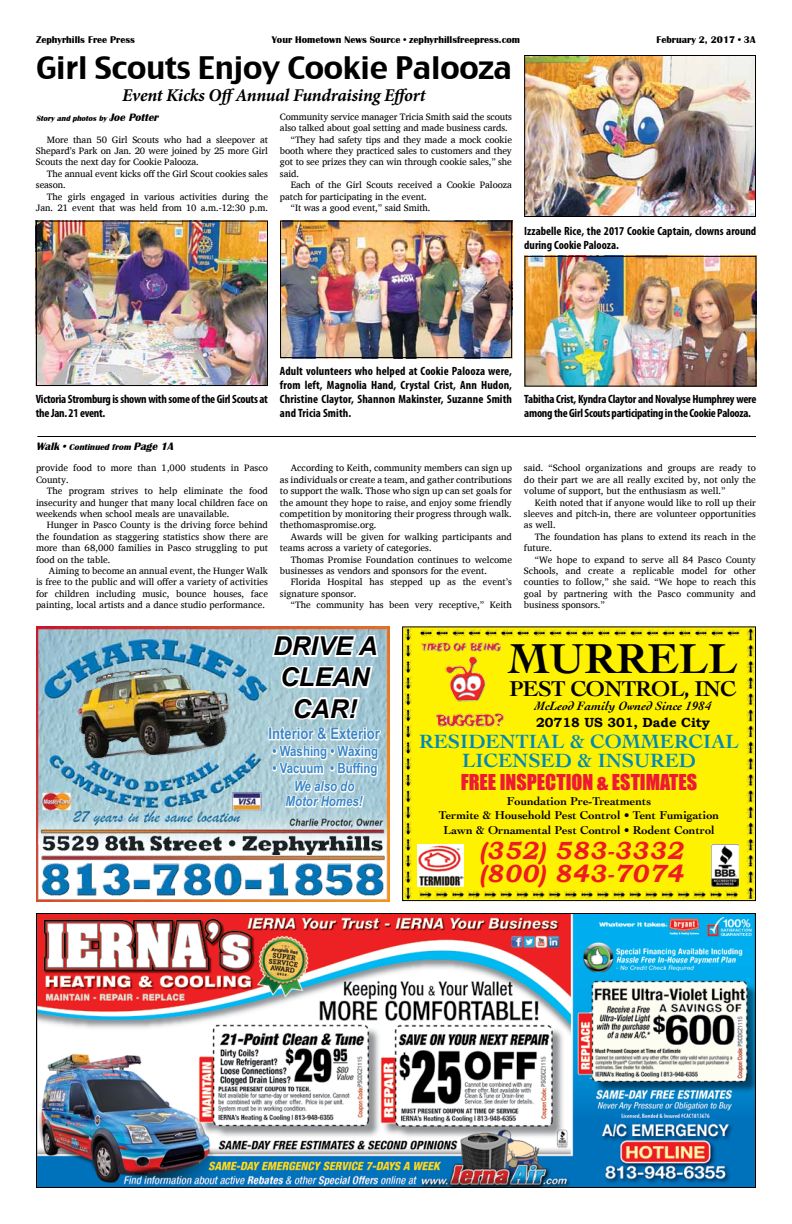
<style>
.page{position:relative;width:792px;height:1224px;background:#fff}
.page>*{position:absolute;margin:0;border:0;box-sizing:border-box;transform-origin:0 0}
.t1{font:700 43.9px "Cochin";color:#000}
.t2{font:30.3px "Charcoal CY";letter-spacing:-.01em;color:#000}
.t3{font:italic 700 26px/31.2px "Arial";color:#000;text-align:center}
.t4{font:italic 700 24.8px/23.5px "Bookman Old Style";letter-spacing:.02em;color:#ed1b23}
.t5{font:700 22.5px "Cochin";letter-spacing:-.03em;color:#000}
.t6{font:700 20.1px/18.2px "Cochin";color:#0089b7;text-align:center}
.t7{font:20.1px "Impact";color:#ed1a34}
.t8{font:italic 700 18px "Minion Pro";letter-spacing:-.015em;color:#000}
.t9{font:700 16px "Arial Narrow";color:#3b87c7}
.t10{font:700 14px "Arial Narrow";color:#3b87c7}
.t11{font:italic 700 14px/15px "Arial Narrow";color:#3b87c7;text-align:center}
.t12{font:700 13.2px "Bookman Old Style";color:#000}
.t13{font:italic 700 12.7px "Cochin";color:#000}
.t14{font:700 condensed 12px/14px "Myriad Pro";letter-spacing:-.02em;color:#000}
.t15{font:700 12px/14.4px "Cochin";color:#000;text-align:center}
.t16{font:700 condensed 12px/14px "Myriad Pro";color:#000}
.t17{font:700 10px "Britannic";color:#000}
.t18{font:9.5px/11.4px "Charis SIL";color:#000;text-align:justify}
.t19{font:italic 700 9px "Britannic";color:#000}
.t20{font:italic 700 8px "Britannic";color:#000}
.s1{font-size:11px}
</style>
<div class="page">
<img style="left:38px;top:915px;width:716px;height:271px">
<div style="left:36px;top:913px;width:720px;height:275px;border:1px solid #000"></div>
<div style="left:403px;top:627px;width:353px;height:274px;background:#fff200"></div>
<div style="left:402px;top:626px;width:354px;height:275px;border:1px solid #000"></div>
<img style="left:421px;top:642px;width:83px;height:85px">
<img style="left:418px;top:844px;width:45px;height:43px">
<img style="left:712px;top:844px;width:26px;height:43px">
<img style="left:404px;top:629px;width:8px;height:271px">
<img style="left:746px;top:627px;width:8px;height:272px">
<img style="left:420px;top:629px;width:319px;height:8px">
<img style="left:419px;top:891px;width:320px;height:7px">
<img style="left:36px;top:626px;width:354px;height:275px">
<img style="left:70px;top:665px;width:167px;height:94px">
<div style="left:268px;top:727px;width:4px;height:13px;border:2px solid #fff"></div>
<svg style="left:270px;top:630px;width:112px;height:183px"></svg>
<hr style="left:37px;top:436px;width:719px;height:1px;background:#000">
<img style="left:526px;top:57px;width:228px;height:158px">
<div style="left:524px;top:55px;width:232px;height:162px;border:1px solid #000"></div>
<img style="left:38px;top:223px;width:228px;height:161px">
<div style="left:36px;top:221px;width:232px;height:165px;border:1px solid #000"></div>
<img style="left:526px;top:258px;width:228px;height:127px">
<div style="left:524px;top:256px;width:232px;height:131px;border:1px solid #000"></div>
<img style="left:282px;top:223px;width:228px;height:133px">
<div style="left:280px;top:221px;width:232px;height:137px;border:1px solid #000"></div>
<p class="t17" style="left:36px;top:34px;width:101px">Zephyrhills Free Press</p>
<p class="t17" style="left:272px;top:34px;width:250px">Your Hometown News Source • zephyrhillsfreepress.com</p>
<p class="t17" style="left:656px;top:34px;width:101px">February 2, 2017 • 3A</p>
<h2 class="t2" style="left:36px;top:49px;width:477px">Girl Scouts Enjoy Cookie Palooza</h2>
<h3 class="t8" style="left:122px;top:83px;width:305px">Event Kicks Off Annual Fundraising Effort</h3>
<p class="t20" style="left:36px;top:114px;width:126px">Story and photos by <span class="s1">Joe Potter</span></p>
<p class="t18" style="left:36px;top:134px;width:233px;text-indent:11px">More than 50 Girl Scouts who had a sleepover at Shepard’s Park on Jan. 20 were joined by 25 more Girl Scouts the next day for Cookie Palooza.</p>
<p class="t18" style="left:36px;top:168px;width:233px;text-indent:11px">The annual event kicks off the Girl Scout cookies sales season.</p>
<p class="t18" style="left:36px;top:191px;width:234px;text-align:right">The girls engaged in various activities during the<br>Jan. 21 event that was held from 10 a.m.-12:30 p.m.</p>
<p class="t18" style="left:280px;top:111px;width:234px">Community service manager Tricia Smith said the scouts</p>
<p class="t18" style="left:280px;top:122px;width:229px">also talked about goal setting and made business cards.</p>
<p class="t18" style="left:291px;top:134px;width:223px">“They had safety tips and they made a mock cookie</p>
<p class="t18" style="left:280px;top:145px;width:233px">booth where they practiced sales to customers and they</p>
<p class="t18" style="left:280px;top:156px;width:233px">got to see prizes they can win through cookie sales,” she</p>
<p class="t18" style="left:280px;top:168px;width:21px">said.</p>
<p class="t18" style="left:291px;top:179px;width:223px">Each of the Girl Scouts received a Cookie Palooza</p>
<p class="t18" style="left:280px;top:191px;width:148px">patch for participating in the event.</p>
<p class="t18" style="left:291px;top:202px;width:141px">“It was a good event,” said Smith.</p>
<p class="t16" style="left:524px;top:223px;width:234px">Izzabelle Rice, the 2017 Cookie Captain, clowns around during Cookie Palooza.</p>
<p class="t14" style="left:280px;top:364px;width:234px;text-align:justify">Adult volunteers who helped at Cookie Palooza were, from left, Magnolia Hand, Crystal Crist, Ann Hudon, Christine Claytor, Shannon Makinster, Suzanne Smith and Tricia Smith.</p>
<p class="t14" style="left:36px;top:392px;width:234px">Victoria Stromburg is shown with some of the Girl Scouts at the Jan. 21 event.</p>
<p class="t14" style="left:524px;top:392px;width:234px">Tabitha Crist, Kyndra Claytor and Novalyse Humphrey were among the Girl Scouts participating in the Cookie Palooza.</p>
<p class="t19" style="left:36px;top:442px;width:141px"><span class="s1">Walk •</span> Continued from <span class="s1">Page 1A</span></p>
<p class="t18" style="left:36px;top:463px;width:234px">provide food to more than 1,000 students in Pasco<br>County.</p>
<p class="t18" style="left:36px;top:485px;width:233px;text-indent:11px">The program strives to help eliminate the food insecurity and hunger that many local children face on weekends when school meals are unavailable.</p>
<p class="t18" style="left:36px;top:520px;width:234px;text-indent:11px">Hunger in Pasco County is the driving force behind the foundation as staggering statistics show there are more than 68,000 families in Pasco struggling to put food on the table.</p>
<p class="t18" style="left:36px;top:565px;width:233px;text-indent:13px">Aiming to become an annual event, the Hunger Walk is free to the public and will offer a variety of activities for children including music, bounce houses, face painting, local artists and a dance studio performance.</p>
<p class="t18" style="left:280px;top:463px;width:234px;text-indent:11px">According to Keith, community members can sign up as individuals or create a team, and gather contributions to support the walk. Those who sign up can set goals for the amount they hope to raise, and enjoy some friendly competition by monitoring their progress through walk. thethomaspromise.org.</p>
<p class="t18" style="left:280px;top:531px;width:233px;text-indent:11px">Awards will be given for walking participants and teams across a variety of categories.</p>
<p class="t18" style="left:280px;top:554px;width:233px;text-indent:11px">Thomas Promise Foundation continues to welcome businesses as vendors and sponsors for the event.</p>
<p class="t18" style="left:280px;top:577px;width:233px;text-indent:11px">Florida Hospital has stepped up as the event’s signature sponsor.</p>
<p class="t18" style="left:291px;top:599px;width:223px">“The community has been very receptive,” Keith</p>
<p class="t18" style="left:524px;top:463px;width:233px">said. “School organizations and groups are ready to do their part we are all really excited by, not only the volume of support, but the enthusiasm as well.”</p>
<p class="t18" style="left:524px;top:497px;width:233px;text-indent:11px">Keith noted that if anyone would like to roll up their sleeves and pitch-in, there are volunteer opportunities as well.</p>
<p class="t18" style="left:524px;top:531px;width:233px;text-indent:11px">The foundation has plans to extend its reach in the future.</p>
<p class="t18" style="left:524px;top:554px;width:233px;text-indent:11px">“We hope to expand to serve all 84 Pasco County Schools, and create a replicable model for other counties to follow,” she said. “We hope to reach this goal by partnering with the Pasco community and business sponsors.”</p>
<h3 class="t3" style="left:273px;top:631px;width:106px">DRIVE A<br>CLEAN<br>CAR!</h3>
<h3 class="t9" style="left:268px;top:722px;width:113px">Interior &amp; Exterior</h3>
<h3 class="t10" style="left:273px;top:741px;width:107px">• Washing • Waxing</h3>
<h3 class="t10" style="left:273px;top:758px;width:106px">• Vacuum • Buffing</h3>
<h3 class="t11" style="left:286px;top:779px;width:79px">We also do<br>Motor Homes!</h3>
<h1 class="t1" style="left:508px;top:633px;width:231px">MURRELL</h1>
<h3 class="t5" style="left:509px;top:675px;width:229px">PEST CONTROL, INC</h3>
<h3 class="t13" style="left:535px;top:699px;width:177px">McLeod Family Owned Since 1984</h3>
<h3 class="t6" style="left:419px;top:733px;width:321px">RESIDENTIAL &amp; COMMERCIAL<br>LICENSED &amp; INSURED</h3>
<h3 class="t7" style="left:461px;top:766px;width:238px">FREE INSPECTION &amp; ESTIMATES</h3>
<h3 class="t12" style="left:536px;top:714px;width:175px">20718 US 301, Dade City</h3>
<p class="t15" style="left:439px;top:794px;width:282px">Foundation Pre-Treatments<br>Termite &amp; Household Pest Control • Tent Fumigation<br>Lawn &amp; Ornamental Pest Control • Rodent Control</p>
<h3 class="t4" style="left:479px;top:838px;width:205px">(352) 583-3332 (800) 843-7074</h3>
</div>
